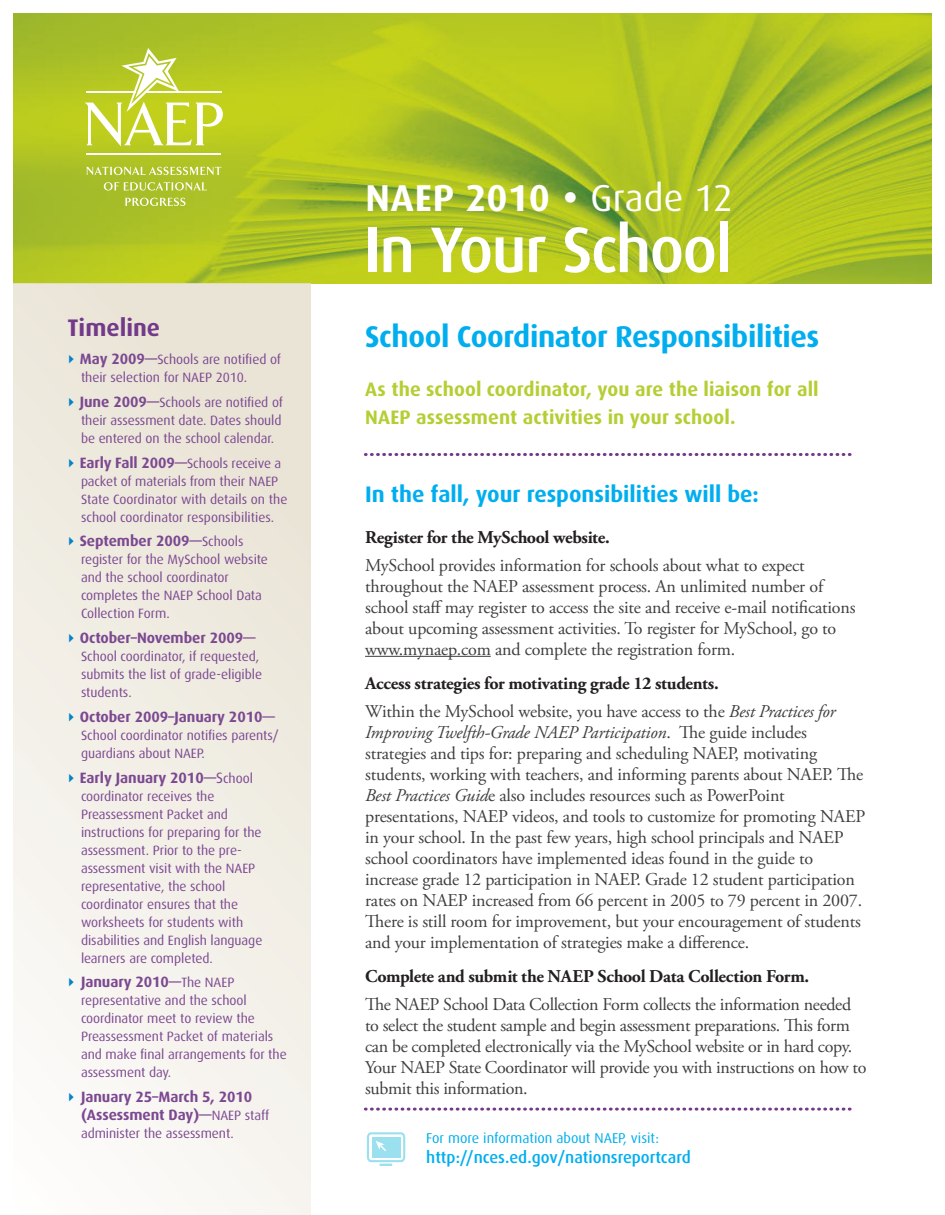
<style>
.page{position:relative;width:945px;height:1215px;background:#fff}
.page>*{position:absolute;margin:0;border:0;box-sizing:border-box;transform-origin:0 0}
.t1{font:500 64.5px "Dax Pro";letter-spacing:-.03em;color:#fff}
.Deck{font:700 37.5px "Dax Pro";letter-spacing:.015em;color:#fff}
.Subhead{font:700 30px "Dax Pro";letter-spacing:-.015em;color:#00aeef}
.Sidebar_Head{font:700 24px "Dax Pro";color:#733a89}
.Subhead-2{font:700 22.5px "Dax Pro";color:#00aeef}
.Intro_PP{font:700 19.5px/28.5px "Dax Pro";letter-spacing:.005em;color:#b3cf34}
.Body_Text{font:18px/21px "Adobe Garamond Pro";letter-spacing:-.01em;color:#3e3e3f}
.Subhead-3{font:700 18px "Adobe Garamond Pro";letter-spacing:-.015em;color:#231f20}
.http_Footer{font:500 16.5px "Dax Pro";color:#00aeef}
.Sidebar_Text_Bullet{font:700 15px/18px "Dax Pro";letter-spacing:-.005em;color:#7c4991}
.http_Footer-2{font:14.25px "Dax Pro";color:#00aeef}
.Sidebar_Text_Bullet-2{font:13.5px/18px "Dax Pro";letter-spacing:-.005em;color:#7c4991}
.s1{font-weight:700;font-size:15px}
.s2{font-weight:400;font-size:13.5px}
.s3{font-weight:400}
.s4{font-style:italic}
</style>
<div class="page">
<img style="left:13px;top:14px;width:919px;height:269px">
<svg style="left:86px;top:167px;width:135px;height:8px"></svg>
<svg style="left:104px;top:182px;width:103px;height:9px"></svg>
<svg style="left:125px;top:198px;width:60px;height:8px"></svg>
<hr style="left:86px;top:154px;width:135px;height:1px;background:#fff">
<svg style="left:84px;top:48px;width:139px;height:98px"></svg>
<div style="left:14px;top:284px;width:296px;height:931px;background:linear-gradient(to bottom,#e9e3d5,#faf9f6)"></div>
<hr style="left:365px;top:656px;width:126px;height:1px;background:#3e3e3f">
<svg style="left:365px;top:1108px;width:485px;height:3px"></svg>
<svg style="left:366px;top:1132px;width:40px;height:34px"></svg>
<svg style="left:365px;top:453px;width:485px;height:3px"></svg>
<svg style="left:69px;top:355px;width:5px;height:8px"></svg>
<svg style="left:69px;top:398px;width:5px;height:8px"></svg>
<svg style="left:69px;top:458px;width:5px;height:9px"></svg>
<svg style="left:69px;top:537px;width:5px;height:9px"></svg>
<svg style="left:69px;top:634px;width:5px;height:8px"></svg>
<svg style="left:69px;top:713px;width:5px;height:8px"></svg>
<svg style="left:69px;top:773px;width:5px;height:9px"></svg>
<svg style="left:69px;top:978px;width:5px;height:9px"></svg>
<svg style="left:69px;top:1093px;width:5px;height:8px"></svg>
<p class="Sidebar_Head" style="left:68px;top:313px;width:94px">Timeline</p>
<p class="Sidebar_Text_Bullet-2" style="left:80px;top:350px;width:203px"><span class="s1">May 2009—</span>Schools are notified of their selection for NAEP 2010.</p>
<p class="Sidebar_Text_Bullet-2" style="left:80px;top:393px;width:205px;text-align:justify"><span class="s1">June 2009—</span>Schools are notified of their assessment date. Dates should be entered on the school calendar.</p>
<p class="Sidebar_Text_Bullet-2" style="left:80px;top:453px;width:209px"><span class="s1">Early Fall 2009—</span>Schools receive a packet of materials from their NAEP State Coordinator with details on the school coordinator responsibilities.</p>
<p class="Sidebar_Text_Bullet" style="left:80px;top:532px;width:165px">September 2009—<span class="s2">Schools</span></p>
<p class="Sidebar_Text_Bullet-2" style="left:81px;top:550px;width:189px">register for the MySchool website and the school coordinator completes the NAEP School Data<br>Collection Form.</p>
<p class="Sidebar_Text_Bullet" style="left:80px;top:628px;width:178px">October–November 2009—</p>
<p class="Sidebar_Text_Bullet-2" style="left:81px;top:647px;width:183px">School coordinator, if requested, submits the list of grade-eligible students.</p>
<p class="Sidebar_Text_Bullet" style="left:80px;top:707px;width:197px">October 2009–January 2010—</p>
<p class="Sidebar_Text_Bullet-2" style="left:81px;top:726px;width:199px">School coordinator notifies parents/ guardians about NAEP.</p>
<p class="Sidebar_Text_Bullet" style="left:80px;top:768px;width:175px">Early January 2010—<span class="s3">S</span><span class="s2">chool</span></p>
<p class="Sidebar_Text_Bullet-2" style="left:81px;top:786px;width:183px">coordinator receives the<br>Preassessment Packet and instructions for preparing for the assessment. Prior to the pre&shy;assessment visit with the NAEP representative, the school coordinator ensures that the worksheets for students with disabilities and English language learners are completed.</p>
<p class="Sidebar_Text_Bullet" style="left:81px;top:973px;width:155px">January 2010—<span class="s2">The NAEP</span></p>
<p class="Sidebar_Text_Bullet-2" style="left:81px;top:991px;width:207px">representative and the school coordinator meet to review the<br>Preassessment Packet of materials and make final arrangements for the assessment day.</p>
<p class="Sidebar_Text_Bullet" style="left:81px;top:1087px;width:190px">January 25–March 5, 2010 (Assessment Day)—<span class="s2">NAEP staff</span></p>
<p class="Sidebar_Text_Bullet-2" style="left:81px;top:1124px;width:154px">administer the assessment.</p>
<p class="Deck" style="left:365px;top:173px;width:369px">NAEP 2010 • <span class="s3">Grade 12</span></p>
<p class="t1" style="left:363px;top:209px;width:370px">In Your School</p>
<p class="Subhead" style="left:365px;top:317px;width:456px">School Coordinator Responsibilities</p>
<p class="Intro_PP" style="left:365px;top:374px;width:455px">As the school coordinator, you are the liaison for all<br>NAEP assessment activities in your school.</p>
<p class="Subhead-2" style="left:365px;top:479px;width:395px">In the fall, your responsibilities will be:</p>
<p class="Subhead-3" style="left:365px;top:527px;width:246px">Register for the MySchool website.</p>
<p class="Body_Text" style="left:365px;top:555px;width:492px">MySchool provides information for schools about what to expect throughout the NAEP assessment process. An unlimited number of school staff may register to access the site and receive e-mail notifications about upcoming assessment activities. To register for MySchool, go to www.mynaep.com and complete the registration form.</p>
<p class="Subhead-3" style="left:365px;top:673px;width:355px">Access strategies for motivating grade 12 students.</p>
<p class="Body_Text" style="left:365px;top:701px;width:502px">Within the MySchool website, you have access to the <span class="s4">Best Practices for Improving Twelfth-Grade NAEP Participation</span>. The guide includes strategies and tips for: preparing and scheduling NAEP, motivating students, working with teachers, and informing parents about NAEP. The <span class="s4">Best Practices Guid</span>e also includes resources such as PowerPoint presentations, NAEP videos, and tools to customize for promoting NAEP in your school. In the past few years, high school principals and NAEP school coordinators have implemented ideas found in the guide to increase grade 12 participation in NAEP. Grade 12 student participation rates on NAEP increased from 66 percent in 2005 to 79 percent in 2007.<br>There is still room for improvement, but your encouragement of students and your implementation of strategies make a difference.</p>
<p class="Subhead-3" style="left:365px;top:966px;width:446px">Complete and submit the NAEP School Data Collection Form.</p>
<p class="Body_Text" style="left:365px;top:994px;width:503px">The NAEP School Data Collection Form collects the information needed to select the student sample and begin assessment preparations. This form can be completed electronically via the MySchool website or in hard copy.<br>Your NAEP State Coordinator will provide you with instructions on how to submit this information.</p>
<p class="http_Footer-2" style="left:426px;top:1130px;width:234px">For more information about NAEP, visit:</p>
<p class="http_Footer" style="left:426px;top:1147px;width:266px">http://nces.ed.gov/nationsreportcard</p>
</div>
